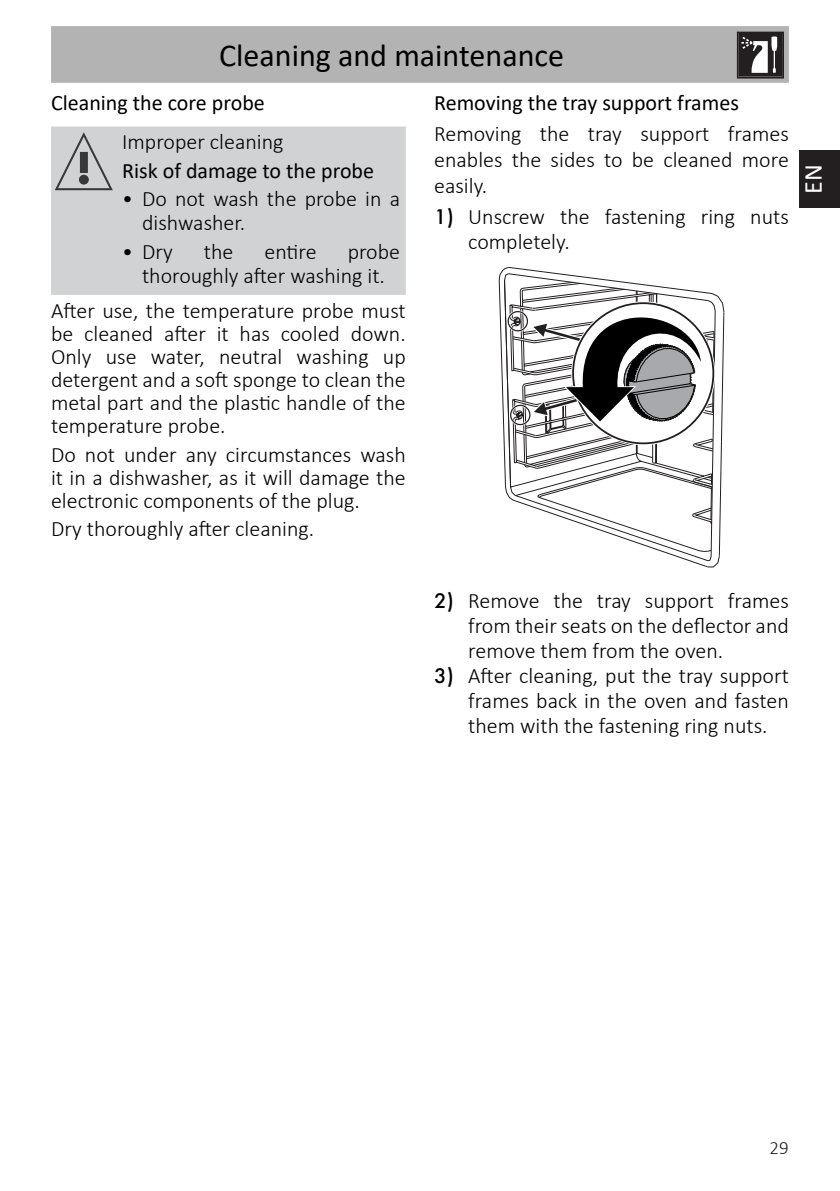
<style>
.page{position:relative;width:840px;height:1191px;background:#fff}
.page>*{position:absolute;margin:0;border:0;box-sizing:border-box;transform-origin:0 0}
.t1{font:32px "Calibri";color:#000}
.t2{font:26px "Calibri";color:#fff}
.Testo{font:300 22px/23px "Calibri";color:#000;text-align:justify}
.Titoletto{font:22px "Calibri";color:#000}
.t3{font:300 19px "Calibri";color:#231f20}
.s1{font-family:"Futura";font-weight:500}
</style>
<div class="page">
<div style="left:799px;top:150px;width:40px;height:58px;background:#231f20"></div>
<div style="left:51px;top:26px;width:737px;height:57px;background:#b3b3b3"></div>
<svg style="left:736px;top:31px;width:47px;height:48px"></svg>
<div style="left:51px;top:126px;width:354px;height:169px;background:#d1d2d4"></div>
<svg style="left:55px;top:132px;width:58px;height:58px;background:#b5b6b8"></svg>
<svg style="left:499px;top:267px;width:224px;height:300px"></svg>
<svg style="left:512px;top:524px;width:199px;height:27px"></svg>
<svg style="left:504px;top:280px;width:210px;height:244px"></svg>
<h1 class="t1" style="left:219px;top:34px;width:346px">Cleaning and maintenance</h1>
<p class="Titoletto" style="left:51px;top:87px;width:215px">Cleaning the core probe</p>
<p class="Testo" style="left:122px;top:130px;width:163px">Improper cleaning</p>
<p class="Titoletto" style="left:122px;top:156px;width:253px">Risk of damage to the probe</p>
<p class="Testo" style="left:142px;top:187px;width:259px;line-height:24px;text-indent:-20px">• Do not wash the probe in a dishwasher.</p>
<p class="Testo" style="left:122px;top:239px;width:52px">• Dry</p>
<p class="Testo" style="left:204px;top:239px;width:31px">the</p>
<p class="Testo" style="left:264px;top:239px;width:54px">entire</p>
<p class="Titoletto" style="left:434px;top:87px;width:306px">Removing the tray support frames</p>
<p class="Testo" style="left:434px;top:121px;width:356px;line-height:26px">Removing the tray support frames enables the sides to be cleaned more easily.</p>
<p class="Testo" style="left:468px;top:204px;width:322px;line-height:25px;text-indent:-34px"><span class="s1">1)</span> Unscrew the fastening ring nuts completely.</p>
<p class="Testo" style="left:142px;top:239px;width:259px;line-height:24px;text-indent:205px">probe thoroughly after washing it.</p>
<p class="Testo" style="left:51px;top:299px;width:356px">After use, the temperature probe must be cleaned after it has cooled down.<br>Only use water, neutral washing up detergent and a soft sponge to clean the metal part and the plastic handle of the temperature probe.</p>
<p class="Testo" style="left:51px;top:442px;width:356px">Do not under any circumstances wash it in a dishwasher, as it will damage the electronic components of the plug.</p>
<p class="Testo" style="left:51px;top:517px;width:264px">Dry thoroughly after cleaning.</p>
<p class="t2" style="left:794px;top:194px;width:31px;rotate:-90deg">EN</p>
<p class="Testo" style="left:468px;top:588px;width:322px;line-height:25px;text-indent:-34px"><span class="s1">2)</span> Remove the tray support frames from their seats on the deflector and remove them from the oven.</p>
<p class="Testo" style="left:468px;top:663px;width:322px;line-height:25px;text-indent:-34px"><span class="s1">3)</span> After cleaning, put the tray support frames back in the oven and fasten them with the fastening ring nuts.</p>
<p class="t3" style="left:769px;top:1136px;width:21px">29</p>
</div>
